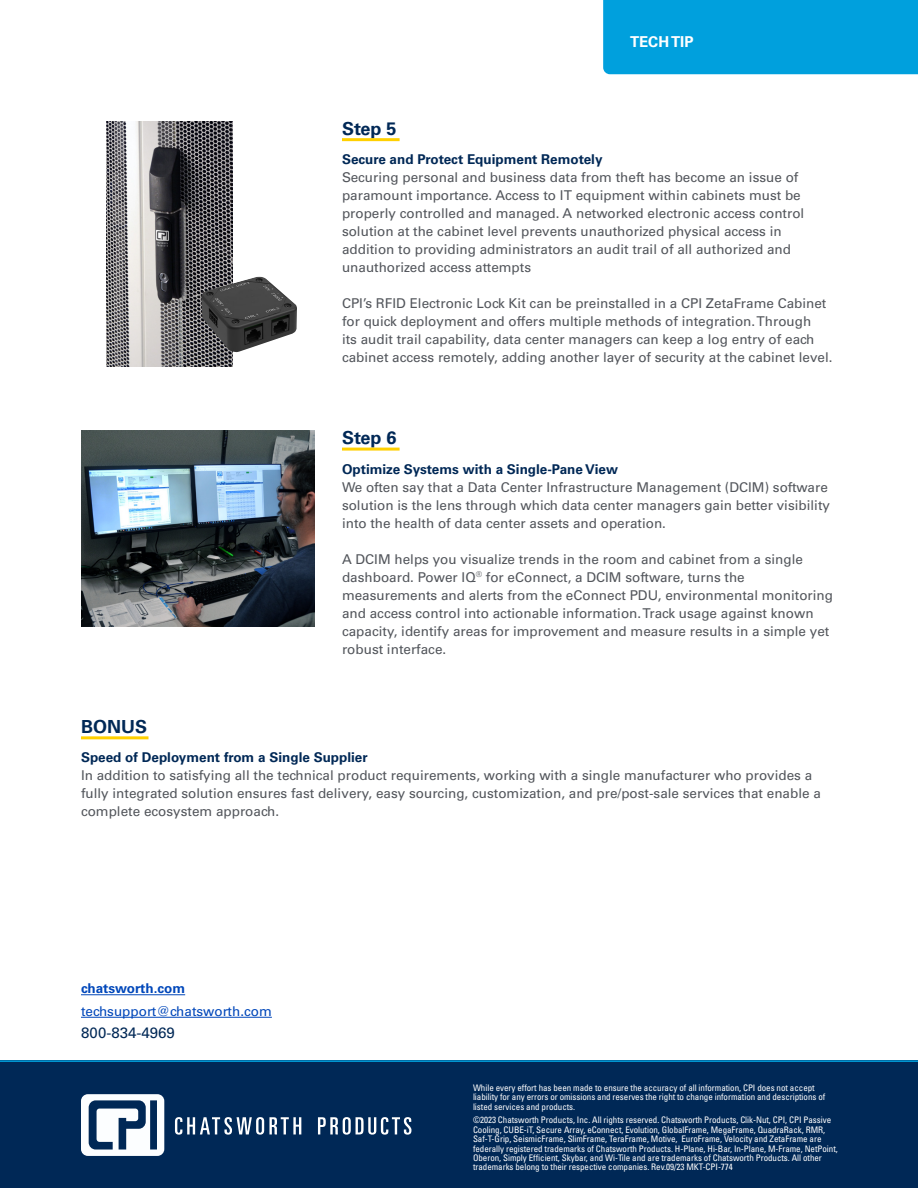
<style>
.page{position:relative;width:918px;height:1188px;background:#fff}
.page>*{position:absolute;margin:0;border:0;box-sizing:border-box;transform-origin:0 0}
.t1{font:700 18px "Univers LT Std";color:#002856}
.t2{font:15px "Univers LT Std";color:#002856}
.t3{font:700 15px "Univers LT Std";color:#fff}
.t4{font:13.5px/18px "Univers LT Std";color:#52555b}
.t5{font:700 13.5px "Univers LT Std";color:#002856}
.t6{font:13.5px "Univers LT Std";color:#0047ba}
.t7{font:700 13.5px "Univers LT Std";color:#0047ba}
.t8{font:condensed 9px/9.4px "Univers LT Std";letter-spacing:-.005em;color:#fff}
</style>
<div class="page">
<div style="left:0;top:1060px;width:918px;height:128px;background:#002856"></div>
<hr style="left:0;top:1060px;width:918px;height:2px;background:#00a0dd">
<hr style="left:81px;top:994px;width:104px;height:1px;background:#0047ba">
<hr style="left:81px;top:1017px;width:191px;height:1px;background:#0047ba">
<div style="left:603px;top:0;width:315px;height:74px;background:#00a0dd"></div>
<svg style="left:81px;top:1094px;width:83px;height:62px"></svg>
<svg style="left:175px;top:1117px;width:126px;height:18px"></svg>
<svg style="left:318px;top:1117px;width:93px;height:18px"></svg>
<hr style="left:342px;top:448px;width:58px;height:3px;background:#ffd000">
<img style="left:81px;top:430px;width:234px;height:196px">
<hr style="left:342px;top:138px;width:58px;height:3px;background:#ffd000">
<img style="left:107px;top:122px;width:126px;height:244px">
<img style="left:201px;top:277px;width:96px;height:75px">
<hr style="left:81px;top:736px;width:67px;height:3px;background:#ffd000">
<h1 class="t1" style="left:342px;top:118px;width:56px">Step 5</h1>
<p class="t3" style="left:630px;top:33px;width:65px">TECH TIP</p>
<p class="t5" style="left:342px;top:151px;width:262px">Secure and Protect Equipment Remotely</p>
<p class="t4" style="left:342px;top:168px;width:464px">Securing personal and business data from theft has become an issue of paramount importance. Access to IT equipment within cabinets must be properly controlled and managed. A networked electronic access control solution at the cabinet level prevents unauthorized physical access in addition to providing administrators an audit trail of all authorized and unauthorized access attempts</p>
<p class="t4" style="left:342px;top:294px;width:492px">CPI’s RFID Electronic Lock Kit can be preinstalled in a CPI ZetaFrame Cabinet for quick deployment and offers multiple methods of integration. Through<br>its audit trail capability, data center managers can keep a log entry of each cabinet access remotely, adding another layer of security at the cabinet level.</p>
<h1 class="t1" style="left:342px;top:427px;width:56px">Step 6</h1>
<h1 class="t1" style="left:81px;top:716px;width:68px">BONUS</h1>
<p class="t5" style="left:342px;top:461px;width:278px">Optimize Systems with a Single-Pane View</p>
<p class="t4" style="left:342px;top:478px;width:490px">We often say that a Data Center Infrastructure Management (DCIM) software solution is the lens through which data center managers gain better visibility into the health of data center assets and operation.</p>
<p class="t4" style="left:342px;top:550px;width:493px">A DCIM helps you visualize trends in the room and cabinet from a single dashboard. Power IQ<sup>®</sup> for eConnect, a DCIM software, turns the measurements and alerts from the eConnect PDU, environmental monitoring and access control into actionable information. Track usage against known capacity, identify areas for improvement and measure results in a simple yet robust interface.</p>
<p class="t5" style="left:81px;top:749px;width:288px">Speed of Deployment from a Single Supplier</p>
<p class="t4" style="left:81px;top:766px;width:741px">In addition to satisfying all the technical product requirements, working with a single manufacturer who provides a fully integrated solution ensures fast delivery, easy sourcing, customization, and pre/post-sale services that enable a complete ecosystem approach.</p>
<p class="t7" style="left:81px;top:981px;width:106px">chatsworth.com</p>
<p class="t6" style="left:81px;top:1003px;width:192px">techsupport@chatsworth.com</p>
<p class="t2" style="left:81px;top:1024px;width:95px">800-834-4969</p>
<p class="t8" style="left:473px;top:1083px;width:354px">While every effort has been made to ensure the accuracy of all information, CPI does not accept liability for any errors or omissions and reserves the right to change information and descriptions of listed services and products.</p>
<p class="t8" style="left:473px;top:1115px;width:366px">©2023 Chatsworth Products, Inc. All rights reserved. Chatsworth Products, Clik-Nut, CPI, CPI Passive Cooling, CUBE-iT, Secure Array, eConnect, Evolution, GlobalFrame, MegaFrame, QuadraRack, RMR, Saf-T-Grip, SeismicFrame, SlimFrame, TeraFrame, Motive, EuroFrame, Velocity and ZetaFrame are federally registered trademarks of Chatsworth Products. H-Plane, Hi-Bar, In-Plane, M-Frame, NetPoint, Oberon, Simply Efficient, Skybar, and Wi-Tile and are trademarks of Chatsworth Products. All other trademarks belong to their respective companies. Rev.09/23 MKT-CPI-774</p>
</div>
